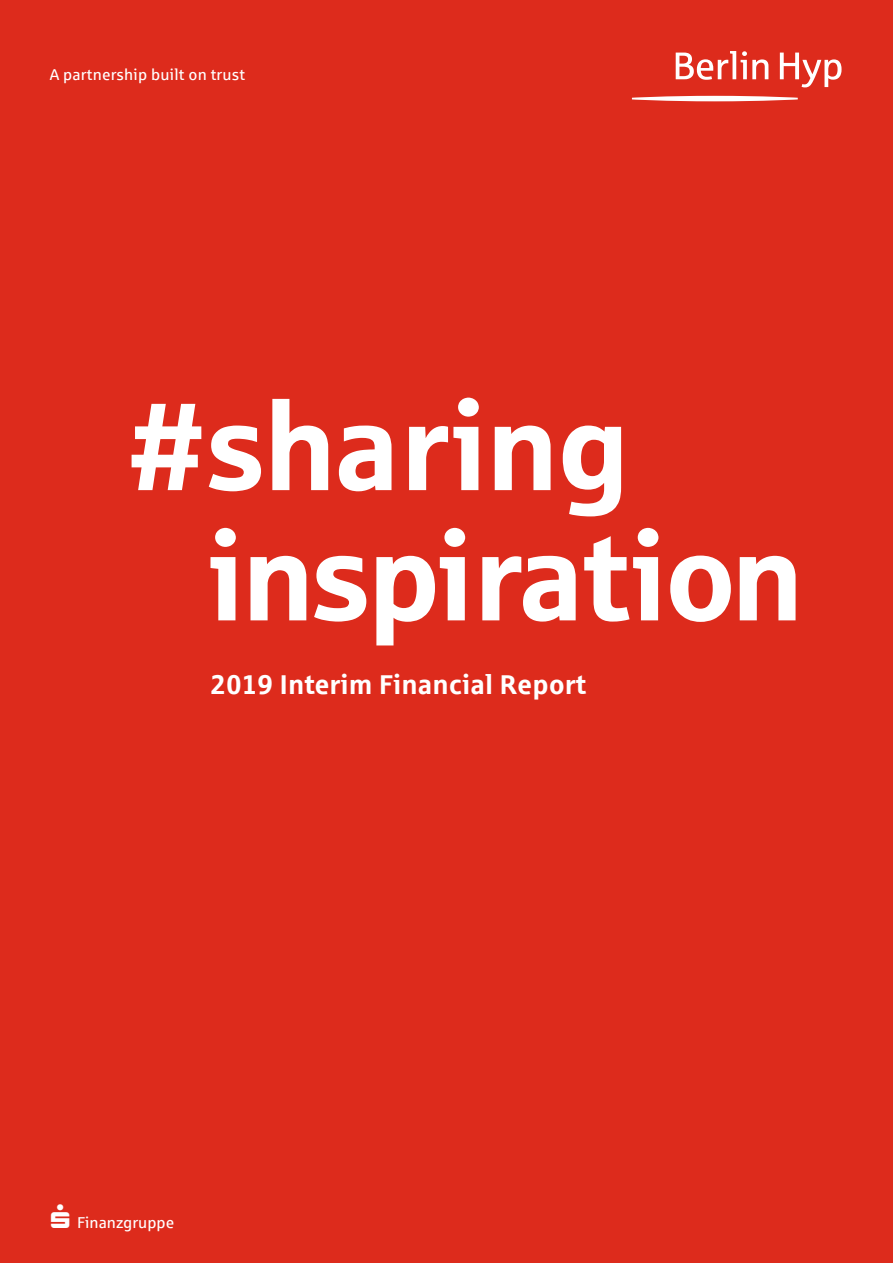
<style>
.page{position:relative;width:893px;height:1263px;background:#dd2b1c}
.page>*{position:absolute;margin:0;border:0;box-sizing:border-box;transform-origin:0 0}
.t1{font:700 124.2px/130.2px "Sparkasse Rg";letter-spacing:-.03em;color:#fff}
.t2{font:700 27.15px "Sparkasse Rg";color:#fff}
.t3{font:15.75px "Sparkasse Rgr";letter-spacing:.01em;color:#fff}
</style>
<div class="page">
<svg style="left:676px;top:51px;width:165px;height:36px"></svg>
<svg style="left:632px;top:96px;width:166px;height:5px"></svg>
<p class="t3" style="left:50px;top:64px;width:197px">A partnership built on trust</p>
<h1 class="t1" style="left:207px;top:377px;width:599px;text-indent:-80px">#sharing inspiration</h1>
<h2 class="t2" style="left:210px;top:667px;width:377px">2019 Interim Financial Report</h2>
<p class="t3" style="left:77px;top:1213px;width:99px">Finanzgruppe</p>
</div>
